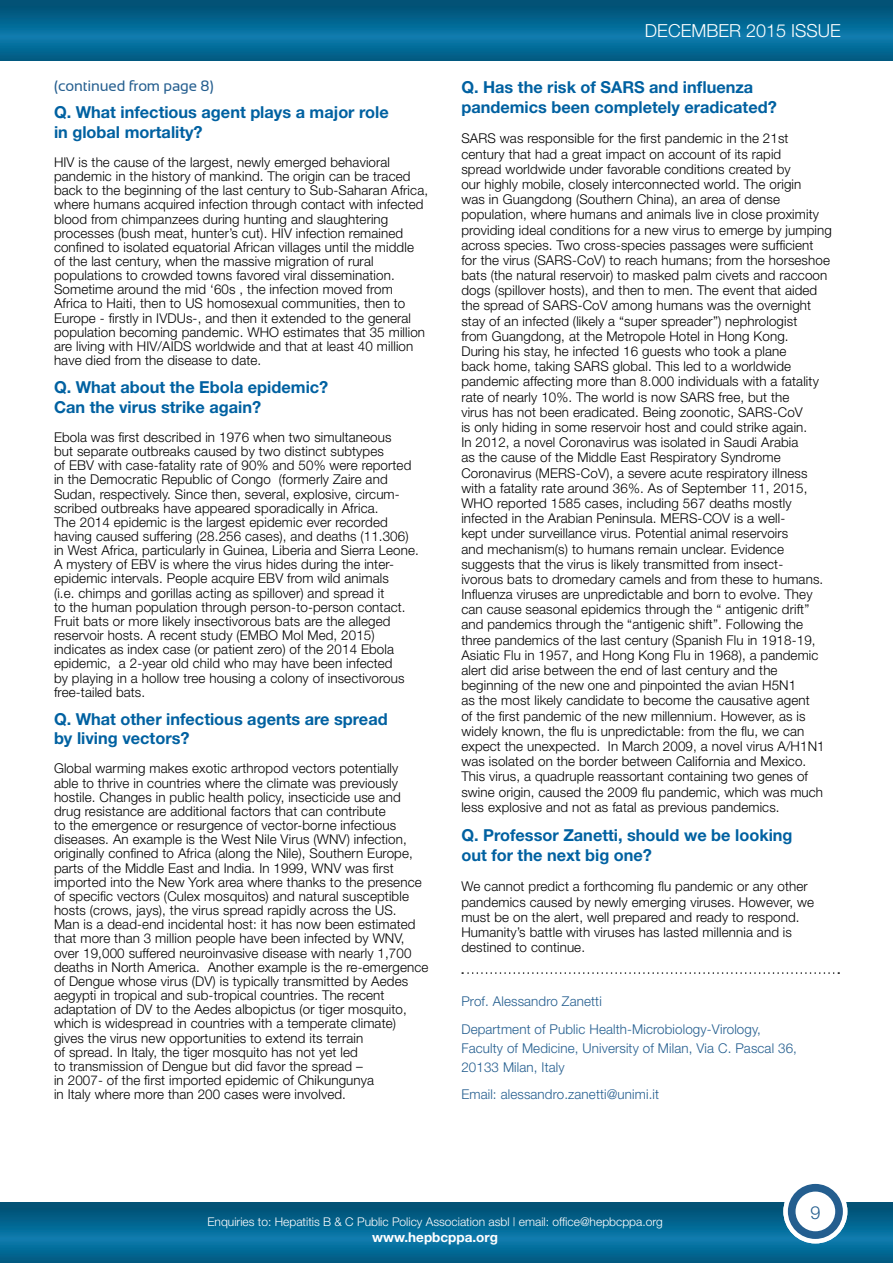
<style>
.page{position:relative;width:893px;height:1263px;background:#fff}
.page>*{position:absolute;margin:0;border:0;box-sizing:border-box;transform-origin:0 0}
.t1{font:300 18px "Helvetica Neue";color:#fff}
.t2{font:300 18px "Helvetica Neue";color:#245e8f}
.t3{font:700 16.5px/19.5px "Helvetica Neue";color:#0061a1}
.t4{font:15px "Sansation";letter-spacing:-.01em;color:#245e8f}
.t5{font:300 13.5px/14.1px "Helvetica Neue";letter-spacing:.01em;color:#000}
.t6{font:300 13.5px/27.6px "Helvetica Neue";letter-spacing:.01em;color:#245e8f}
.t7{font:700 13.5px "Helvetica Neue";color:#fff}
.t8{font:300 12px "Helvetica Neue";color:#fff}
</style>
<div class="page">
<img style="left:0;top:1203px;width:893px;height:60px">
<img style="left:0;top:0;width:893px;height:60px">
<svg style="left:786px;top:1182px;width:59px;height:59px"></svg>
<div style="left:783px;top:1179px;width:64px;height:64px;border:4px solid #fff;border-radius:50%"></div>
<div style="left:795px;top:1191px;width:40px;height:40px;background:#fff;border-radius:50%"></div>
<svg style="left:462px;top:972px;width:377px;height:2px"></svg>
<p class="t4" style="left:54px;top:77px;width:161px">(continued from page 8)</p>
<p class="t3" style="left:54px;top:102px;width:336px">Q. What infectious agent plays a major role in global mortality?</p>
<p class="t5" style="left:54px;top:155px;width:376px">HIV is the cause of the largest, newly emerged behavioral pandemic in the history of mankind. The origin can be traced back to the beginning of the last century to Sub-Saharan Africa, where humans acquired infection through contact with infected blood from chimpanzees during hunting and slaughtering processes (bush meat, hunter’s cut). HIV infection remained confined to isolated equatorial African villages until the middle of the last century, when the massive migration of rural populations to crowded towns favored viral dissemination.<br>Sometime around the mid ‘60s , the infection moved from Africa to Haiti, then to US homosexual communities, then to Europe - firstly in IVDUs-, and then it extended to the general population becoming pandemic. WHO estimates that 35 million are living with HIV/AIDS worldwide and that at least 40 million have died from the disease to date.</p>
<p class="t3" style="left:54px;top:377px;width:276px">Q. What about the Ebola epidemic?<br>Can the virus strike again?</p>
<p class="t5" style="left:54px;top:430px;width:366px">Ebola was first described in 1976 when two simultaneous<br>but separate outbreaks caused by two distinct subtypes<br>of EBV with case-fatality rate of 90% and 50% were reported in the Democratic Republic of Congo (formerly Zaire and Sudan, respectively. Since then, several, explosive, circum&shy;scribed outbreaks have appeared sporadically in Africa.<br>The 2014 epidemic is the largest epidemic ever recorded having caused suffering (28.256 cases), and deaths (11.306) in West Africa, particularly in Guinea, Liberia and Sierra Leone.<br>A mystery of EBV is where the virus hides during the inter&shy;epidemic intervals. People acquire EBV from wild animals<br>(i.e. chimps and gorillas acting as spillover) and spread it<br>to the human population through person-to-person contact.<br>Fruit bats or more likely insectivorous bats are the alleged reservoir hosts. A recent study (EMBO Mol Med, 2015) indicates as index case (or patient zero) of the 2014 Ebola epidemic, a 2-year old child who may have been infected<br>by playing in a hollow tree housing a colony of insectivorous free-tailed bats.</p>
<p class="t3" style="left:54px;top:709px;width:335px">Q. What other infectious agents are spread by living vectors?</p>
<p class="t5" style="left:54px;top:761px;width:376px">Global warming makes exotic arthropod vectors potentially<br>able to thrive in countries where the climate was previously hostile. Changes in public health policy, insecticide use and drug resistance are additional factors that can contribute<br>to the emergence or resurgence of vector-borne infectious diseases. An example is the West Nile Virus (WNV) infection, originally confined to Africa (along the Nile), Southern Europe, parts of the Middle East and India. In 1999, WNV was first imported into the New York area where thanks to the presence of specific vectors (Culex mosquitos) and natural susceptible hosts (crows, jays), the virus spread rapidly across the US.<br>Man is a dead-end incidental host: it has now been estimated that more than 3 million people have been infected by WNV, over 19,000 suffered neuroinvasive disease with nearly 1,700 deaths in North America. Another example is the re-emergence of Dengue whose virus (DV) is typically transmitted by Aedes aegypti in tropical and sub-tropical countries. The recent adaptation of DV to the Aedes albopictus (or tiger mosquito, which is widespread in countries with a temperate climate) gives the virus new opportunities to extend its terrain<br>of spread. In Italy, the tiger mosquito has not yet led<br>to transmission of Dengue but did favor the spread –<br>in 2007- of the first imported epidemic of Chikungunya<br>in Italy where more than 200 cases were involved.</p>
<h1 class="t1" style="left:645px;top:20px;width:197px">DECEMBER 2015 ISSUE</h1>
<p class="t3" style="left:461px;top:76px;width:317px;line-height:20.5px">Q. Has the risk of SARS and influenza pandemics been completely eradicated?</p>
<p class="t5" style="left:461px;top:131px;width:372px;line-height:15.1px">SARS was responsible for the first pandemic in the 21st century that had a great impact on account of its rapid<br>spread worldwide under favorable conditions created by<br>our highly mobile, closely interconnected world. The origin<br>was in Guangdong (Southern China), an area of dense population, where humans and animals live in close proximity providing ideal conditions for a new virus to emerge by jumping across species. Two cross-species passages were sufficient for the virus (SARS-CoV) to reach humans; from the horseshoe bats (the natural reservoir) to masked palm civets and raccoon dogs (spillover hosts), and then to men. The event that aided the spread of SARS-CoV among humans was the overnight stay of an infected (likely a “super spreader”) nephrologist<br>from Guangdong, at the Metropole Hotel in Hong Kong.<br>During his stay, he infected 16 guests who took a plane<br>back home, taking SARS global. This led to a worldwide pandemic affecting more than 8.000 individuals with a fatality rate of nearly 10%. The world is now SARS free, but the<br>virus has not been eradicated. Being zoonotic, SARS-CoV<br>is only hiding in some reservoir host and could strike again.<br>In 2012, a novel Coronavirus was isolated in Saudi Arabia<br>as the cause of the Middle East Respiratory Syndrome Coronavirus (MERS-CoV), a severe acute respiratory illness with a fatality rate around 36%. As of September 11, 2015, WHO reported 1585 cases, including 567 deaths mostly infected in the Arabian Peninsula. MERS-COV is a well-<br>kept under surveillance virus. Potential animal reservoirs<br>and mechanism(s) to humans remain unclear. Evidence suggests that the virus is likely transmitted from insect-<br>ivorous bats to dromedary camels and from these to humans.<br>Influenza viruses are unpredictable and born to evolve. They can cause seasonal epidemics through the “ antigenic drift” and pandemics through the “antigenic shift”. Following the three pandemics of the last century (Spanish Flu in 1918-19, Asiatic Flu in 1957, and Hong Kong Flu in 1968), a pandemic alert did arise between the end of last century and the beginning of the new one and pinpointed the avian H5N1<br>as the most likely candidate to become the causative agent<br>of the first pandemic of the new millennium. However, as is widely known, the flu is unpredictable: from the flu, we can expect the unexpected. In March 2009, a novel virus A/H1N1 was isolated on the border between California and Mexico.<br>This virus, a quadruple reassortant containing two genes of swine origin, caused the 2009 flu pandemic, which was much less explosive and not as fatal as previous pandemics.</p>
<p class="t3" style="left:461px;top:824px;width:333px;line-height:20.5px">Q. Professor Zanetti, should we be looking out for the next big one?</p>
<p class="t5" style="left:461px;top:879px;width:354px;line-height:15.1px">We cannot predict a forthcoming flu pandemic or any other pandemics caused by newly emerging viruses. However, we must be on the alert, well prepared and ready to respond.<br>Humanity’s battle with viruses has lasted millennia and is destined to continue.</p>
<p class="t6" style="left:461px;top:987px;width:301px">Prof. Alessandro Zanetti<br>Department of Public Health-Microbiology-Virology,</p>
<p class="t6" style="left:461px;top:1038px;width:337px;line-height:19px">Faculty of Medicine, University of Milan, Via C. Pascal 36,<br>20133 Milan, Italy</p>
<p class="t6" style="left:461px;top:1080px;width:199px">Email: alessandro.zanetti@unimi.it</p>
<p class="t8" style="left:207px;top:1214px;width:457px">Enquiries to: Hepatitis B &amp; C Public Policy Association asbl | email: office@hepbcppa.org</p>
<p class="t7" style="left:372px;top:1229px;width:127px">www.hepbcppa.org</p>
<h1 class="t2" style="left:810px;top:1201px;width:12px">9</h1>
</div>
